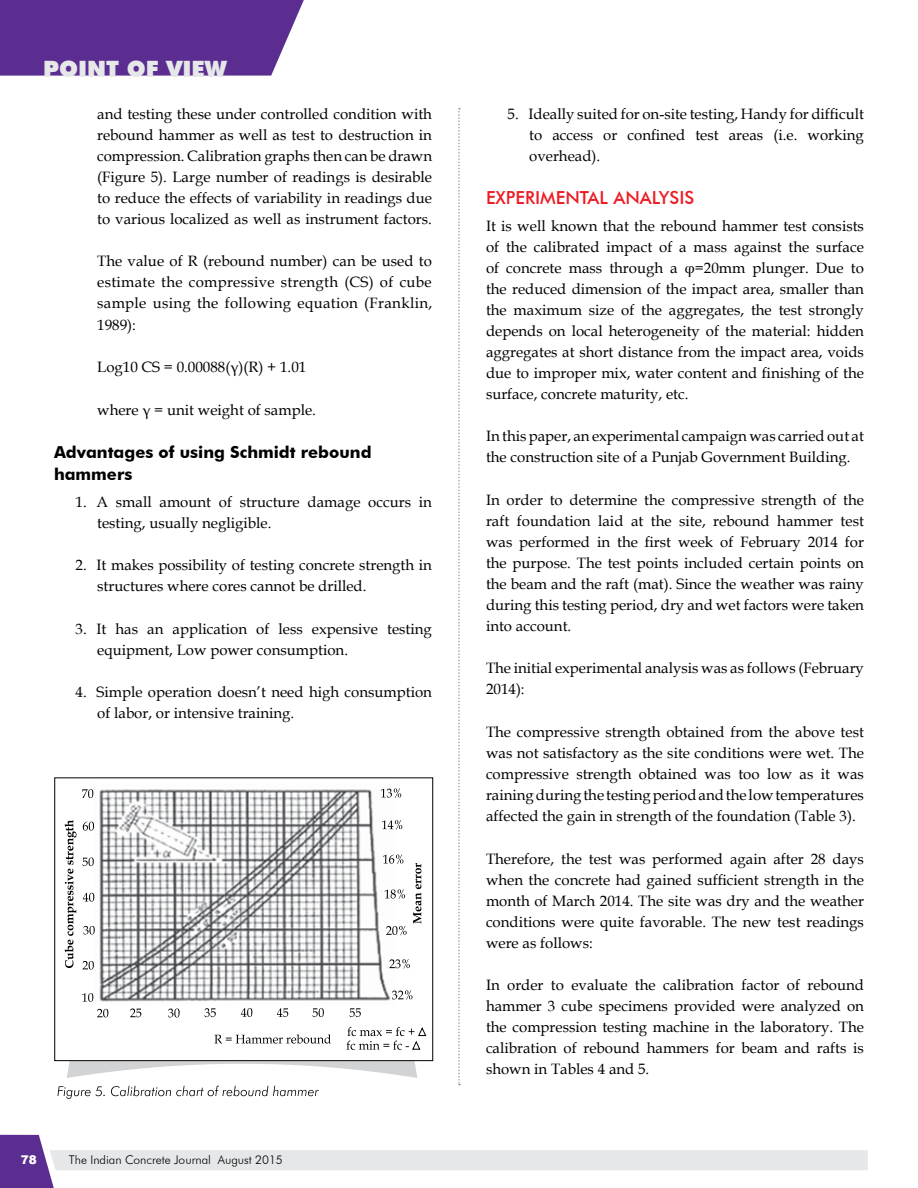
<style>
.page{position:relative;width:918px;height:1188px;background:#fff}
.page>*{position:absolute;margin:0;border:0;box-sizing:border-box;transform-origin:0 0}
.t1{font:900 22.5px "Futura BT";color:#e6e7e8}
.t2{font:500 18px "Futura BT";color:#ed1c24}
.t3{font:700 16.5px/21.8px "Futura BT";color:#000}
.t4{font:15px/21px "Book Antiqua";color:#000;text-align:justify}
.t5{font:300 12px "Futura BT";color:#000}
.t6{font:900 12px "Arial";color:#fff}
</style>
<div class="page">
<svg style="left:0;top:1135px;width:868px;height:53px"></svg>
<div style="left:0;top:0;width:304px;height:76px;background:#5c2d91"></div>
<svg style="left:458px;top:108px;width:2px;height:977px"></svg>
<svg style="left:57px;top:1086px;width:48px;height:13px"></svg>
<svg style="left:111px;top:1086px;width:208px;height:10px"></svg>
<img style="left:94px;top:789px;width:297px;height:213px">
<svg style="left:83px;top:822px;width:11px;height:9px"></svg>
<svg style="left:82px;top:789px;width:11px;height:9px"></svg>
<svg style="left:67px;top:1027px;width:360px;height:51px"></svg>
<svg style="left:82px;top:858px;width:12px;height:8px"></svg>
<svg style="left:83px;top:893px;width:11px;height:9px"></svg>
<svg style="left:83px;top:926px;width:12px;height:8px"></svg>
<svg style="left:82px;top:961px;width:12px;height:9px"></svg>
<svg style="left:82px;top:993px;width:11px;height:9px"></svg>
<svg style="left:65px;top:820px;width:11px;height:148px"></svg>
<svg style="left:413px;top:863px;width:8px;height:61px"></svg>
<svg style="left:97px;top:1009px;width:11px;height:8px"></svg>
<svg style="left:130px;top:1008px;width:11px;height:9px"></svg>
<svg style="left:168px;top:1009px;width:12px;height:8px"></svg>
<svg style="left:204px;top:1008px;width:12px;height:9px"></svg>
<svg style="left:241px;top:1008px;width:11px;height:9px"></svg>
<svg style="left:277px;top:1008px;width:11px;height:9px"></svg>
<svg style="left:312px;top:1008px;width:12px;height:9px"></svg>
<svg style="left:349px;top:1008px;width:12px;height:9px"></svg>
<svg style="left:381px;top:788px;width:20px;height:10px"></svg>
<svg style="left:382px;top:820px;width:20px;height:10px"></svg>
<svg style="left:383px;top:854px;width:20px;height:10px"></svg>
<svg style="left:385px;top:889px;width:20px;height:10px"></svg>
<svg style="left:386px;top:926px;width:21px;height:9px"></svg>
<svg style="left:389px;top:959px;width:21px;height:10px"></svg>
<svg style="left:392px;top:990px;width:21px;height:10px"></svg>
<h1 class="t1" style="left:43px;top:55px;width:185px">POINT OF VIEW</h1>
<p class="t4" style="left:97px;top:103px;width:336px">and testing these under controlled condition with rebound hammer as well as test to destruction in compression. Calibration graphs then can be drawn (Figure 5). Large number of readings is desirable to reduce the effects of variability in readings due to various localized as well as instrument factors.</p>
<p class="t4" style="left:97px;top:250px;width:336px">The value of R (rebound number) can be used to estimate the compressive strength (CS) of cube sample using the following equation (Franklin, 1989):</p>
<p class="t4" style="left:97px;top:356px;width:211px">Log10 CS = 0.00088(γ)(R) + 1.01</p>
<p class="t4" style="left:97px;top:399px;width:220px">where γ = unit weight of sample.</p>
<p class="t3" style="left:54px;top:441px;width:319px">Advantages of using Schmidt rebound hammers</p>
<p class="t4" style="left:97px;top:491px;width:337px">A small amount of structure damage occurs in testing, usually negligible.</p>
<p class="t4" style="left:97px;top:554px;width:337px">It makes possibility of testing concrete strength in structures where cores cannot be drilled.</p>
<p class="t4" style="left:97px;top:618px;width:337px">It has an application of less expensive testing equipment, Low power consumption.</p>
<p class="t4" style="left:97px;top:681px;width:337px">Simple operation doesn’t need high consumption of labor, or intensive training.</p>
<p class="t4" style="left:76px;top:491px;width:13px">1.</p>
<p class="t4" style="left:76px;top:554px;width:13px">2.</p>
<p class="t4" style="left:76px;top:618px;width:13px">3.</p>
<p class="t4" style="left:76px;top:681px;width:13px">4.</p>
<p class="t6" style="left:21px;top:1151px;width:18px">78</p>
<p class="t5" style="left:69px;top:1152px;width:216px">The Indian Concrete Journal August 2015</p>
<p class="t4" style="left:529px;top:103px;width:337px">Ideally suited for on-site testing, Handy for difficult to access or confined test areas (i.e. working overhead).</p>
<p class="t2" style="left:486px;top:187px;width:68px">EXPERIMENTA</p>
<p class="t2" style="left:600px;top:187px;width:28px">L ANA</p>
<p class="t2" style="left:652px;top:187px;width:43px">LYSIS</p>
<p class="t4" style="left:486px;top:215px;width:380px">It is well known that the rebound hammer test consists of the calibrated impact of a mass against the surface of concrete mass through a φ=20mm plunger. Due to the reduced dimension of the impact area, smaller than the maximum size of the aggregates, the test strongly depends on local heterogeneity of the material: hidden aggregates at short distance from the impact area, voids due to improper mix, water content and finishing of the surface, concrete maturity, etc.</p>
<p class="t4" style="left:486px;top:425px;width:379px">In this paper, an experimental campaign was carried out at the construction site of a Punjab Government Building.</p>
<p class="t4" style="left:486px;top:489px;width:379px">In order to determine the compressive strength of the raft foundation laid at the site, rebound hammer test was performed in the first week of February 2014 for the purpose. The test points included certain points on the beam and the raft (mat). Since the weather was rainy during this testing period, dry and wet factors were taken into account.</p>
<p class="t4" style="left:486px;top:657px;width:379px">The initial experimental analysis was as follows (February<br>2014):</p>
<p class="t4" style="left:486px;top:721px;width:379px">The compressive strength obtained from the above test was not satisfactory as the site conditions were wet. The compressive strength obtained was too low as it was raining during the testing period and the low temperatures affected the gain in strength of the foundation (Table 3).</p>
<p class="t4" style="left:486px;top:848px;width:380px">Therefore, the test was performed again after 28 days when the concrete had gained sufficient strength in the month of March 2014. The site was dry and the weather conditions were quite favorable. The new test readings were as follows:</p>
<p class="t4" style="left:486px;top:974px;width:380px">In order to evaluate the calibration factor of rebound hammer 3 cube specimens provided were analyzed on the compression testing machine in the laboratory. The calibration of rebound hammers for beam and rafts is shown in Tables 4 and 5.</p>
<p class="t4" style="left:508px;top:103px;width:13px">5.</p>
</div>
